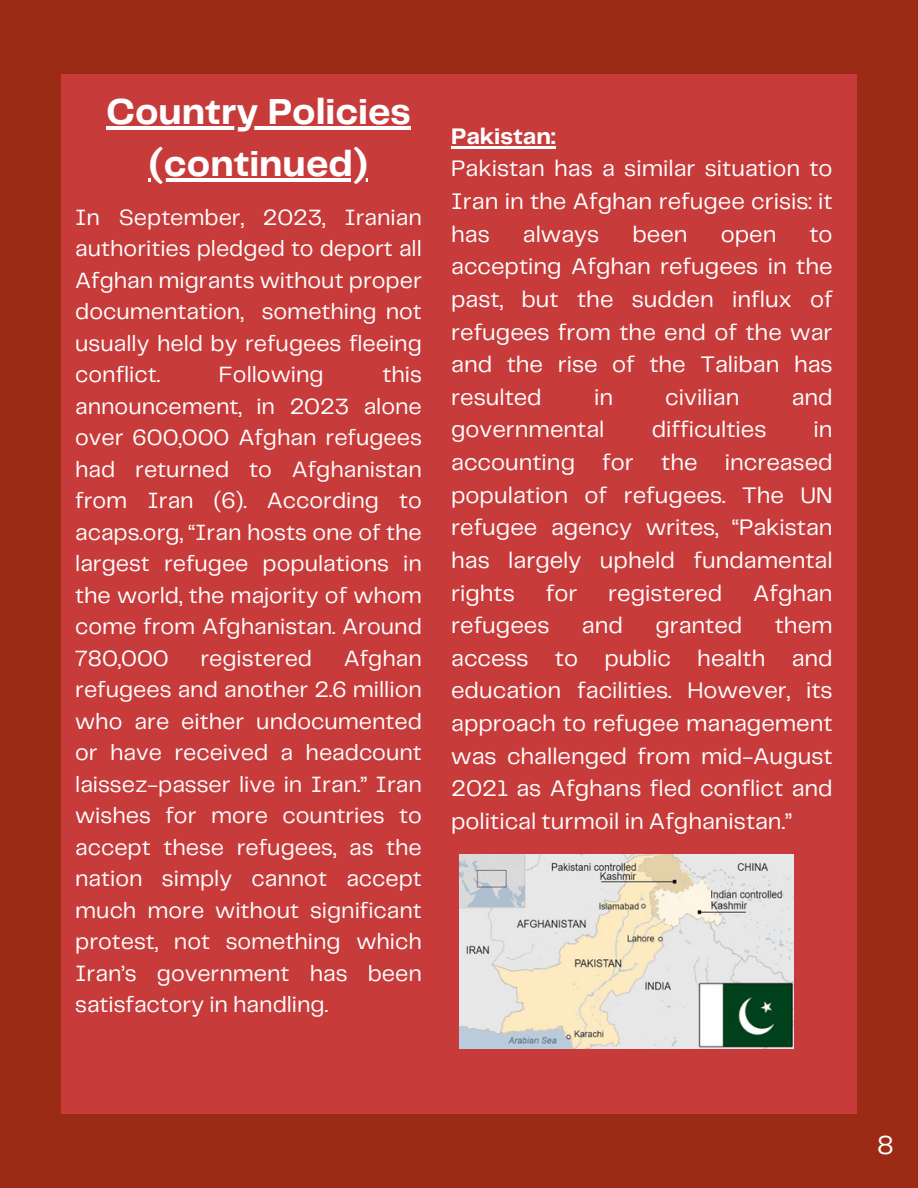
<style>
.page{position:relative;width:918px;height:1188px;background:#c73c3b}
.page>*{position:absolute;margin:0;border:0;box-sizing:border-box;transform-origin:0 0}
.t1{font:700 37.5px "Telegraf";color:#fff}
.t2{font:27px "Telegraf";color:#fff}
.t3{font:23.4px/32.7px "Telegraf";color:#fff;text-align:justify}
.t4{font:700 23.4px "Telegraf";color:#fff}
.t5{font:22.95px/31.5px "Telegraf";color:#fff;text-align:justify}
</style>
<div class="page">
<div style="left:1px;top:1115px;width:917px;height:73px;background:#9b2b14"></div>
<div style="left:857px;top:37px;width:61px;height:1151px;background:#9b2b14"></div>
<div style="left:0;top:0;width:918px;height:73px;background:#9b2b14"></div>
<div style="left:0;top:21px;width:61px;height:1167px;background:#9b2b14"></div>
<img style="left:459px;top:855px;width:334px;height:193px">
<hr style="left:106px;top:126px;width:305px;height:4px;background:#fff">
<hr style="left:149px;top:178px;width:219px;height:3px;background:#fff">
<hr style="left:451px;top:146px;width:104px;height:2px;background:#fff">
<p class="t1" style="left:106px;top:96px;width:306px">Country Policies</p>
<p class="t1" style="left:149px;top:147px;width:221px">(continued)</p>
<p class="t5" style="left:75px;top:203px;width:348px">In September, 2023, Iranian authorities pledged to deport all Afghan migrants without proper documentation, something not usually held by refugees fleeing conflict.</p>
<p class="t5" style="left:75px;top:360px;width:348px;text-indent:307px">this announcement, in 2023 alone over 600,000 Afghan refugees had returned to Afghanistan from Iran (6). According to acaps.org, “Iran hosts one of the largest refugee populations in the world, the majority of whom come from Afghanistan. Around 780,000</p>
<p class="t5" style="left:219px;top:360px;width:106px">Following</p>
<p class="t5" style="left:75px;top:644px;width:348px;text-indent:269px">Afghan refugees and another 2.6 million who are either undocumented or have received a headcount laissez-passer live in Iran.” Iran wishes for more countries to accept these refugees, as the nation simply cannot accept much more without significant protest, not something which Iran’s government has been satisfactory in handling.</p>
<p class="t5" style="left:200px;top:644px;width:113px">registered</p>
<p class="t4" style="left:451px;top:126px;width:106px">Pakistan:</p>
<p class="t3" style="left:451px;top:153px;width:383px">Pakistan has a similar situation to Iran in the Afghan refugee crisis: it has</p>
<p class="t3" style="left:523px;top:219px;width:78px">always</p>
<p class="t3" style="left:632px;top:219px;width:57px">been</p>
<p class="t3" style="left:721px;top:219px;width:57px">open</p>
<p class="t3" style="left:451px;top:219px;width:383px;text-indent:358px">to accepting Afghan refugees in the past, but the sudden influx of refugees from the end of the war and the rise of the Taliban has resulted</p>
<p class="t3" style="left:594px;top:382px;width:21px">in</p>
<p class="t3" style="left:665px;top:382px;width:76px">civilian</p>
<p class="t3" style="left:792px;top:382px;width:42px">and</p>
<p class="t3" style="left:451px;top:414px;width:155px">governmental</p>
<p class="t3" style="left:652px;top:414px;width:116px">difficulties</p>
<p class="t3" style="left:451px;top:414px;width:383px;text-indent:362px">in accounting for the increased population of refugees. The UN refugee agency writes, “Pakistan has largely upheld fundamental rights</p>
<p class="t3" style="left:546px;top:578px;width:33px">for</p>
<p class="t3" style="left:608px;top:578px;width:115px">registered</p>
<p class="t3" style="left:753px;top:578px;width:81px">Afghan</p>
<p class="t3" style="left:451px;top:610px;width:100px">refugees</p>
<p class="t3" style="left:582px;top:610px;width:42px">and</p>
<p class="t3" style="left:655px;top:610px;width:89px">granted</p>
<p class="t3" style="left:451px;top:610px;width:383px;text-indent:324px">them access to public health and education facilities. However, its approach to refugee management was challenged from mid-August 2021 as Afghans fled conflict and political turmoil in Afghanistan.”</p>
<h1 class="t2" style="left:877px;top:1134px;width:18px">8</h1>
</div>
